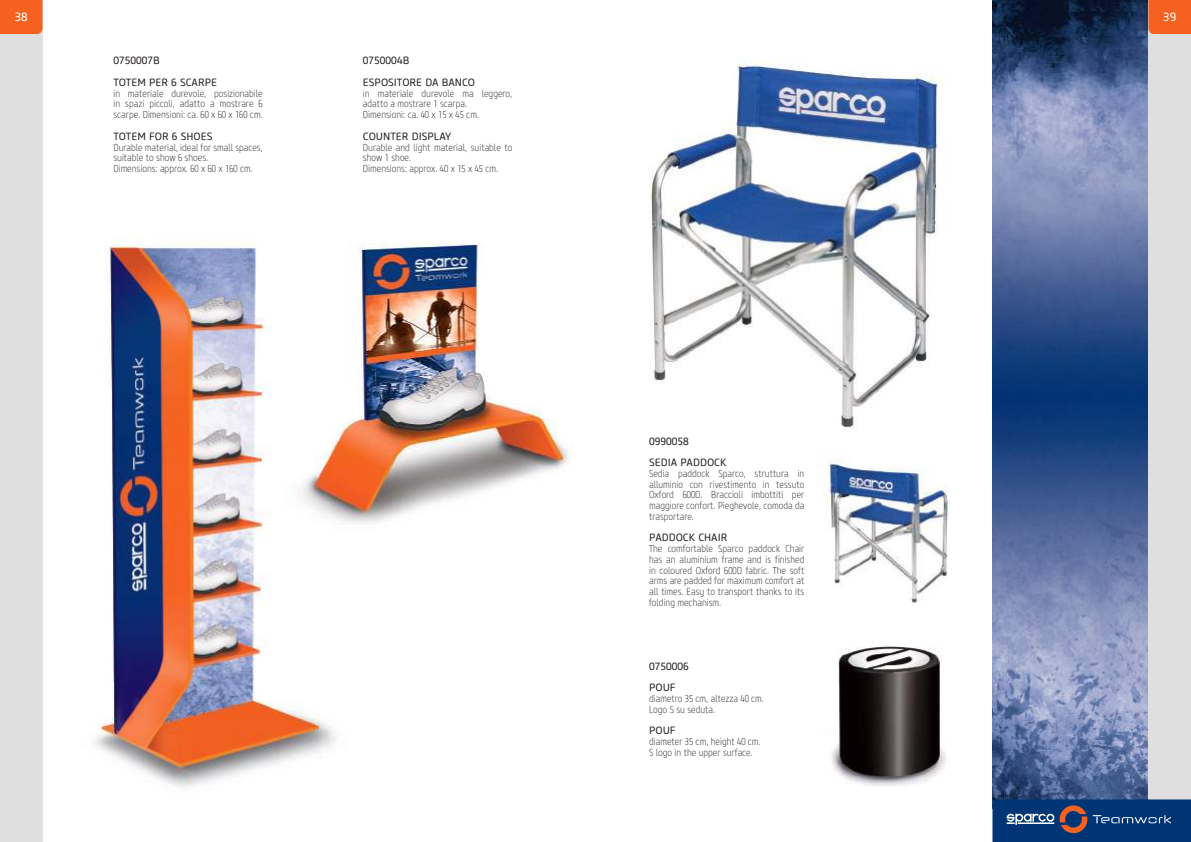
<style>
.page{position:relative;width:1191px;height:842px;background:#fff}
.page>*{position:absolute;margin:0;border:0;box-sizing:border-box;transform-origin:0 0}
.t1{font:12px "Core Sans M45";color:#fff}
.t2{font:10.5px/21.7px "Core Sans M45";color:#241f1f}
.t3{font:200 10px/10.7px "Core Sans M27 Cn";color:#241f1f}
</style>
<div class="page">
<img style="left:992px;top:0;width:156px;height:799px">
<div style="left:1148px;top:0;width:43px;height:842px;background:#e0dfdf"></div>
<div style="left:0;top:0;width:43px;height:842px;background:#e0dfdf"></div>
<img style="left:649px;top:62px;width:293px;height:365px">
<img style="left:824px;top:452px;width:124px;height:151px">
<img style="left:832px;top:646px;width:114px;height:140px">
<img style="left:95px;top:237px;width:241px;height:550px">
<img style="left:286px;top:237px;width:287px;height:299px">
<svg style="left:1148px;top:0;width:43px;height:34px"></svg>
<svg style="left:0;top:0;width:43px;height:34px"></svg>
<svg style="left:992px;top:799px;width:199px;height:43px;background:#184178"></svg>
<p class="t1" style="left:15px;top:10px;width:14px">38</p>
<p class="t1" style="left:1163px;top:10px;width:14px">39</p>
<p class="t2" style="left:113px;top:50px;width:105px">0750007B<br>TOTEM PER 6 SCARPE</p>
<p class="t3" style="left:113px;top:88px;width:151px;text-align:justify">in materiale durevole, posizionabile in spazi piccoli, adatto a mostrare 6 scarpe. Dimensioni: ca. 60 x 60 x 160 cm.</p>
<p class="t2" style="left:113px;top:126px;width:100px">TOTEM FOR 6 SHOES</p>
<p class="t3" style="left:113px;top:142px;width:151px">Durable material, ideal for small spaces, suitable to show 6 shoes.<br>Dimensions: approx. 60 x 60 x 160 cm.</p>
<p class="t2" style="left:363px;top:50px;width:114px">0750004B<br>ESPOSITORE DA BANCO</p>
<p class="t3" style="left:363px;top:88px;width:151px">in materiale durevole ma leggero, adatto a mostrare 1 scarpa.<br>Dimensioni: ca. 40 x 15 x 45 cm.</p>
<p class="t2" style="left:363px;top:126px;width:90px">COUNTER DISPLAY</p>
<p class="t3" style="left:363px;top:142px;width:151px">Durable and light material, suitable to show 1 shoe.<br>Dimensions: approx. 40 x 15 x 45 cm.</p>
<p class="t2" style="left:649px;top:430px;width:79px">0990058<br>SEDIA PADDOCK</p>
<p class="t3" style="left:649px;top:468px;width:157px;text-align:justify">Sedia paddock Sparco, struttura in alluminio con rivestimento in tessuto Oxford 600D. Braccioli imbottiti per maggiore confort. Pieghevole, comoda da trasportare.</p>
<p class="t2" style="left:649px;top:527px;width:80px">PADDOCK CHAIR</p>
<p class="t3" style="left:649px;top:543px;width:157px;text-align:justify">The comfortable Sparco paddock Chair has an aluminium frame and is finished in coloured Oxford 600D fabric. The soft arms are padded for maximum comfort at all times. Easy to transport thanks to its folding mechanism.</p>
<p class="t2" style="left:649px;top:655px;width:41px">0750006<br>POUF</p>
<p class="t3" style="left:649px;top:693px;width:116px">diametro 35 cm, altezza 40 cm.<br>Logo S su seduta.</p>
<p class="t2" style="left:649px;top:720px;width:28px">POUF</p>
<p class="t3" style="left:649px;top:736px;width:113px">diameter 35 cm, height 40 cm.<br>S logo in the upper surface.</p>
</div>
